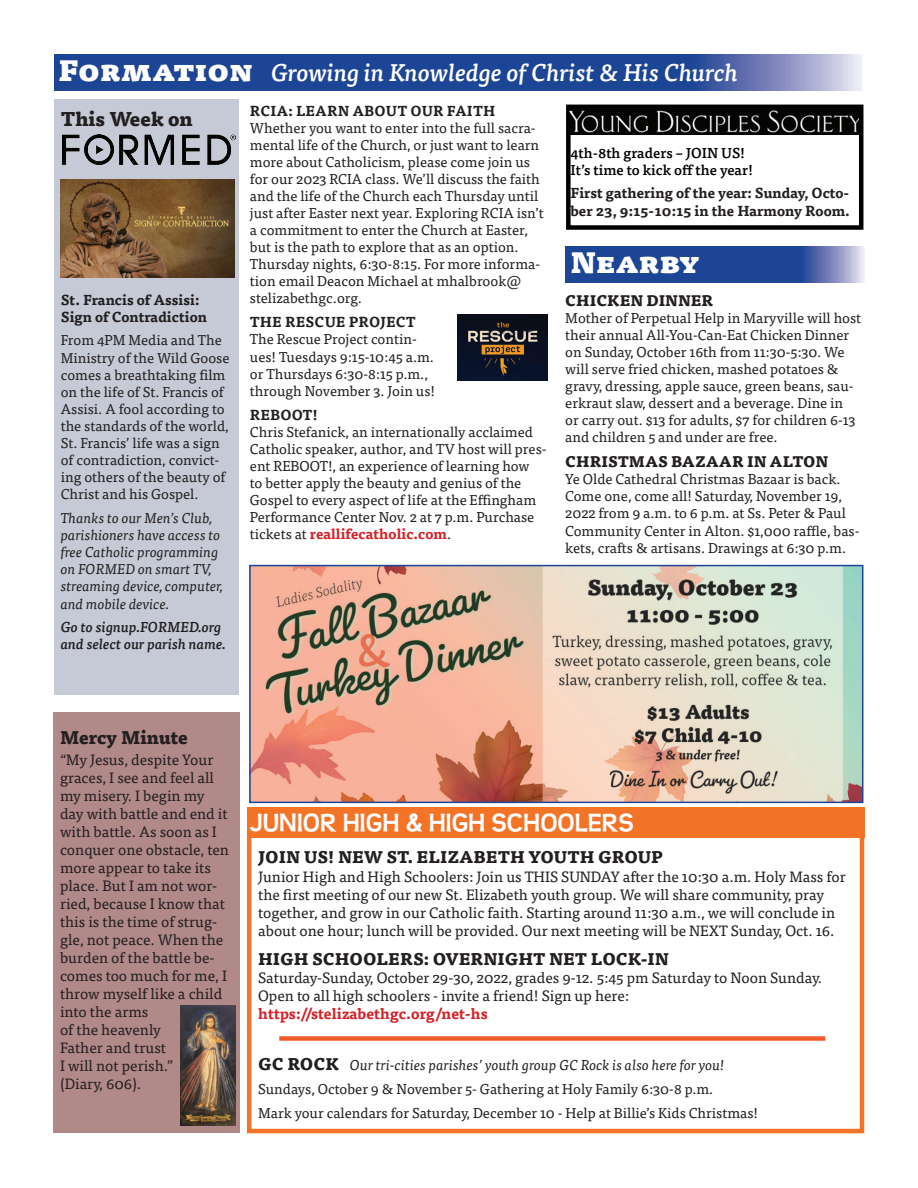
<style>
.page{position:relative;width:918px;height:1188px;background:#fff}
.page>*{position:absolute;margin:0;border:0;box-sizing:border-box;transform-origin:0 0}
.t1{font:900 28.5px "Tisa Pro";color:#fff}
.t2{font:700 27px "Teen";color:#fff}
.t3{font:italic 500 24px "Tisa Pro";color:#fff}
.t4{font:800 19.5px "Tisa Pro";color:#231f20}
.t5{font:800 18px "Tisa Pro";color:#231f20}
.t6{font:800 16.5px "Tisa Pro";color:#231f20}
.t7{font:15px/18px "Tisa Pro";color:#231f20}
.t8{font:800 15px "Tisa Pro";color:#231f20}
.t9{font:14.25px/17.1px "Tisa Pro";color:#231f20}
.t10{font:italic 14.25px/17.1px "Tisa Pro";color:#231f20}
.t11{font:700 14.25px/17.1px "Tisa Pro";color:#231f20}
.t12{font:500 14.25px/17.1px "Tisa Pro";color:#000}
.t13{font:italic 500 14.25px/17.1px "Tisa Pro";color:#231f20}
.s1{font-weight:900;font-style:normal;font-size:28.5px}
.s2{font-weight:700}
.s3{font-weight:700;color:#d1232a}
.s4{font-weight:800;font-size:16.5px}
.s5{font-style:italic}
</style>
<div class="page">
<svg style="left:55px;top:54px;width:808px;height:36px;background:#32549f"></svg>
<div style="left:54px;top:99px;width:185px;height:596px;background:#c6cad7"></div>
<img style="left:62px;top:135px;width:174px;height:30px">
<div style="left:53px;top:712px;width:187px;height:421px;background:#b28989"></div>
<img style="left:181px;top:1006px;width:55px;height:119px">
<img style="left:458px;top:315px;width:89px;height:65px">
<div style="left:247px;top:833px;width:617px;height:300px;border:4px solid #f37327"></div>
<div style="left:247px;top:807px;width:617px;height:31px;background:#f37327"></div>
<div style="left:566px;top:105px;width:297px;height:125px;border:4px solid #000"></div>
<img style="left:570px;top:110px;width:289px;height:25px">
<div style="left:279px;top:1036px;width:546px;height:5px;background:#f15929"></div>
<img style="left:60px;top:180px;width:174px;height:97px">
<svg style="left:565px;top:246px;width:299px;height:37px;background:#31549f"></svg>
<img style="left:251px;top:567px;width:610px;height:234px">
<div style="left:249px;top:565px;width:614px;height:238px;border:1px solid #1c4596"></div>
<p class="t3" style="left:59px;top:54px;width:681px"><span class="s1">Formation</span> Growing in Knowledge of Christ &amp; His Church</p>
<p class="t4" style="left:61px;top:103px;width:133px">This Week on</p>
<p class="t9" style="left:250px;top:101px;width:295px"><span class="s2">RCIA: LEARN ABOUT OUR FAITH </span>Whether you want to enter into the full sacra&shy;mental life of the Church, or just want to learn more about Catholicism, please come join us for our 2023 RCIA class. We’ll discuss the faith and the life of the Church each Thursday until just after Easter next year. Exploring RCIA isn’t a commitment to enter the Church at Easter, but is the path to explore that as an option.<br>Thursday nights, 6:30-8:15. For more informa&shy;tion email Deacon Michael at mhalbrook@ stelizabethgc.org.</p>
<p class="t9" style="left:250px;top:313px;width:187px"><span class="s2">THE RESCUE PROJECT<br></span>The Rescue Project contin&shy;ues! Tuesdays 9:15-10:45 a.m. or Thursdays 6:30-8:15 p.m., through November 3. Join us!</p>
<p class="t9" style="left:250px;top:405px;width:298px"><span class="s2">REBOOT!<br></span>Chris Stefanick, an internationally acclaimed Catholic speaker, author, and TV host will pres&shy;ent REBOOT!, an experience of learning how<br>to better apply the beauty and genius of the Gospel to every aspect of life at the Effingham Performance Center Nov. 2 at 7 p.m. Purchase tickets at <span class="s3">reallifecatholic.com</span>.</p>
<p class="t12" style="left:571px;top:143px;width:184px">4th-8th graders – JOIN US!<br>It’s time to kick off the year!</p>
<p class="t11" style="left:571px;top:184px;width:281px">First gathering of the year: Sunday, Octo&shy;ber 23, 9:15-10:15 in the Harmony Room.</p>
<p class="t1" style="left:571px;top:238px;width:130px">Nearby</p>
<p class="t11" style="left:61px;top:290px;width:148px">St. Francis of Assisi:<br>Sign of Contradiction</p>
<p class="t9" style="left:61px;top:331px;width:170px">From 4PM Media and The<br>Ministry of the Wild Goose comes a breathtaking film on the life of St. Francis of<br>Assisi. A fool according to the standards of the world,<br>St. Francis’ life was a sign of contradiction, convict&shy;ing others of the beauty of<br>Christ and his Gospel.</p>
<p class="t10" style="left:61px;top:509px;width:164px">Thanks to our Men’s Club, parishioners have access to free Catholic programming on FORMED on smart TV, streaming device, computer, and mobile device.</p>
<p class="t13" style="left:61px;top:618px;width:167px">Go to signup.FORMED.org and select our parish name.</p>
<p class="t8" style="left:565px;top:288px;width:149px">CHICKEN DINNER</p>
<p class="t9" style="left:565px;top:308px;width:297px">Mother of Perpetual Help in Maryville will host their annual All-You-Can-Eat Chicken Dinner on Sunday, October 16th from 11:30-5:30. We will serve fried chicken, mashed potatoes &amp; gravy, dressing, apple sauce, green beans, sau&shy;erkraut slaw, dessert and a beverage. Dine in<br>or carry out. $13 for adults, $7 for children 6-13 and children 5 and under are free.</p>
<p class="t8" style="left:565px;top:449px;width:264px">CHRISTMAS BAZAAR IN ALTON</p>
<p class="t9" style="left:565px;top:470px;width:296px">Ye Olde Cathedral Christmas Bazaar is back.<br>Come one, come all! Saturday, November 19, 2022 from 9 a.m. to 6 p.m. at Ss. Peter &amp; Paul Community Center in Alton. $1,000 raffle, bas&shy;kets, crafts &amp; artisans. Drawings at 6:30 p.m.</p>
<p class="t5" style="left:60px;top:722px;width:129px">Mercy Minute</p>
<p class="t7" style="left:60px;top:750px;width:170px">“My Jesus, despite Your graces, I see and feel all my misery. I begin my day with battle and end it with battle. As soon as I conquer one obstacle, ten more appear to take its place. But I am not wor&shy;ried, because I know that this is the time of strug&shy;gle, not peace. When the burden of the battle be&shy;comes too much for me, I throw myself like a child into the arms<br>of the heavenly<br>Father and trust<br>I will not perish.”<br>(Diary, 606).</p>
<p class="t2" style="left:250px;top:807px;width:385px">JUNIOR HIGH &amp; HIGH SCHOOLERS</p>
<p class="t6" style="left:258px;top:844px;width:406px">JOIN US! NEW ST. ELIZABETH YOUTH GROUP</p>
<p class="t7" style="left:258px;top:867px;width:589px">Junior High and High Schoolers: Join us THIS SUNDAY after the 10:30 a.m. Holy Mass for the first meeting of our new St. Elizabeth youth group. We will share community, pray together, and grow in our Catholic faith. Starting around 11:30 a.m., we will conclude in about one hour; lunch will be provided. Our next meeting will be NEXT Sunday, Oct. 16.</p>
<p class="t6" style="left:258px;top:946px;width:412px">HIGH SCHOOLERS: OVERNIGHT NET LOCK-IN</p>
<p class="t7" style="left:258px;top:968px;width:566px">Saturday-Sunday, October 29-30, 2022, grades 9-12. 5:45 pm Saturday to Noon Sunday.<br>Open to all high schoolers - invite a friend! Sign up here: <span class="s3">https://stelizabethgc.org/net-hs</span></p>
<p class="t9" style="left:258px;top:1052px;width:501px;line-height:23.9px"><span class="s4">GC ROCK</span> <span class="s5">Our tri-cities parishes’ youth group GC Rock is also here for you!<br></span>Sundays, October 9 &amp; November 5- Gathering at Holy Family 6:30-8 p.m.<br>Mark your calendars for Saturday, December 10 - Help at Billie’s Kids Christmas!</p>
</div>
